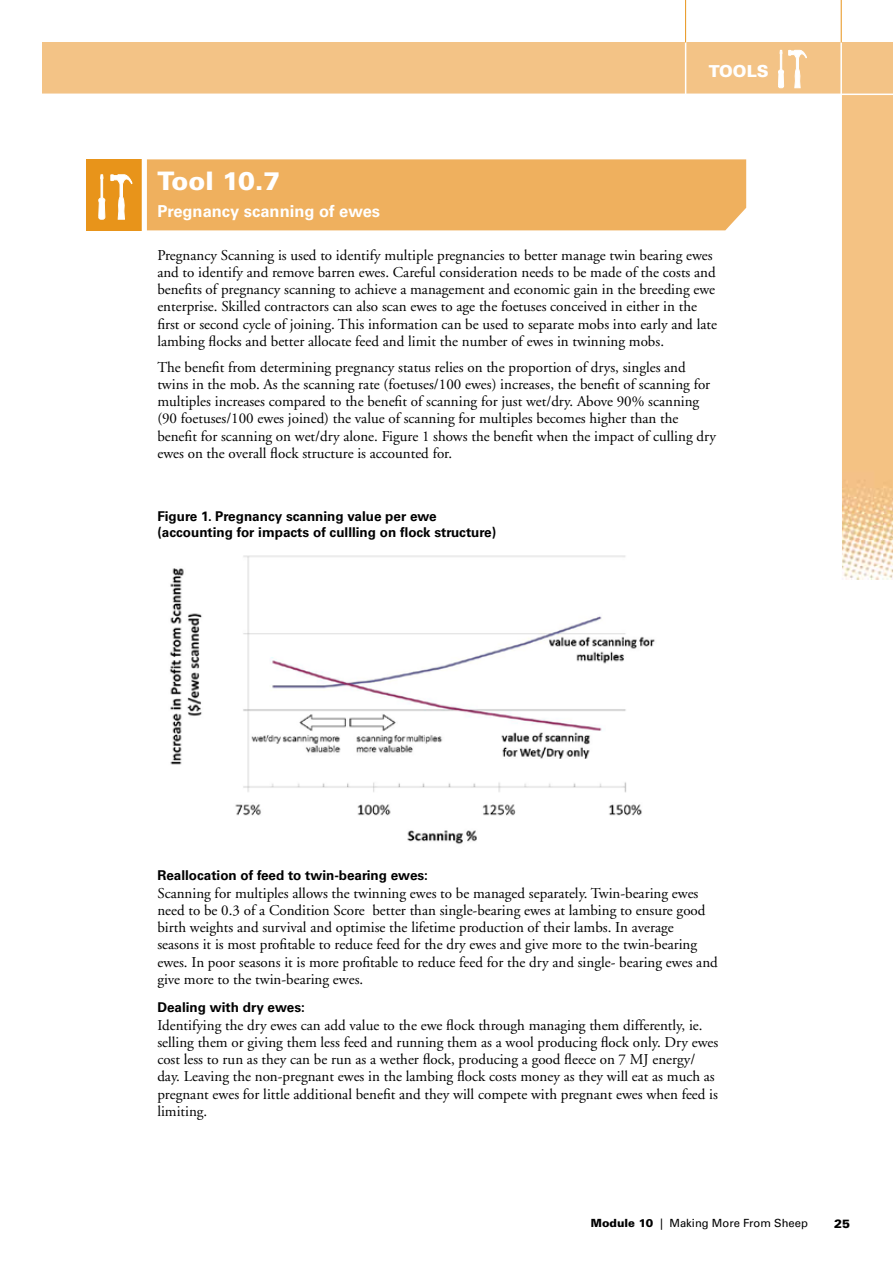
<style>
.page{position:relative;width:893px;height:1263px;background:#fff}
.page>*{position:absolute;margin:0;border:0;box-sizing:border-box;transform-origin:0 0}
.t1{font:900 25.5px "Univers";letter-spacing:-.03em;color:#fff}
.t2{font:700 16.5px "Univers";color:#fff}
.t3{font:900 16.5px "Univers";color:#fff}
.t4{font:15px/17.2px "Adobe Garamond";color:#000}
.t5{font:700 13.5px/15.8px "Univers";color:#000}
.t6{font:900 12px "Univers";color:#000}
.t7{font:11.25px "Univers";color:#000}
.s1{font-weight:900}
</style>
<div class="page">
<img style="left:842px;top:95px;width:51px;height:485px">
<div style="left:43px;top:43px;width:850px;height:51px;background:#f3c386"></div>
<hr style="left:685px;top:42px;width:1px;height:54px;background:#fff">
<hr style="left:840px;top:39px;width:2px;height:538px;background:#fff">
<hr style="left:841px;top:0;width:1px;height:43px;background:#e8941a">
<hr style="left:685px;top:0;width:1px;height:43px;background:#e8941a">
<svg style="left:778px;top:50px;width:29px;height:38px"></svg>
<div style="left:86px;top:159px;width:59px;height:71px;background:#e8941a"></div>
<svg style="left:111px;top:174px;width:21px;height:46px"></svg>
<svg style="left:98px;top:174px;width:7px;height:46px"></svg>
<div style="left:147px;top:159px;width:599px;height:71px;background:#efb05e"></div>
<div style="left:142px;top:157px;width:5px;height:77px;background:#fff"></div>
<img style="left:169px;top:555px;width:486px;height:289px">
<p class="t3" style="left:709px;top:61px;width:61px">TOOLS</p>
<h1 class="t1" style="left:157px;top:165px;width:125px">Tool 10.7</h1>
<p class="t2" style="left:157px;top:201px;width:224px">Pregnancy scanning of ewes</p>
<p class="t4" style="left:157px;top:247px;width:561px">Pregnancy Scanning is used to identify multiple pregnancies to better manage twin bearing ewes and to identify and remove barren ewes. Careful consideration needs to be made of the costs and benefits of pregnancy scanning to achieve a management and economic gain in the breeding ewe enterprise. Skilled contractors can also scan ewes to age the foetuses conceived in either in the first or second cycle of joining. This information can be used to separate mobs into early and late lambing flocks and better allocate feed and limit the number of ewes in twinning mobs.</p>
<p class="t4" style="left:157px;top:359px;width:560px">The benefit from determining pregnancy status relies on the proportion of drys, singles and twins in the mob. As the scanning rate (foetuses/100 ewes) increases, the benefit of scanning for multiples increases compared to the benefit of scanning for just wet/dry. Above 90% scanning (90 foetuses/100 ewes joined) the value of scanning for multiples becomes higher than the benefit for scanning on wet/dry alone. Figure 1 shows the benefit when the impact of culling dry ewes on the overall flock structure is accounted for.</p>
<p class="t5" style="left:157px;top:509px;width:340px">Figure 1. Pregnancy scanning value per ewe (accounting for impacts of cullling on flock structure)</p>
<p class="t5" style="left:157px;top:868px;width:272px">Reallocation of feed to twin-bearing ewes:</p>
<p class="t4" style="left:157px;top:884px;width:562px">Scanning for multiples allows the twinning ewes to be managed separately. Twin-bearing ewes need to be 0.3 of a Condition Score better than single-bearing ewes at lambing to ensure good birth weights and survival and optimise the lifetime production of their lambs. In average seasons it is most profitable to reduce feed for the dry ewes and give more to the twin-bearing ewes. In poor seasons it is more profitable to reduce feed for the dry and single- bearing ewes and give more to the twin-bearing ewes.</p>
<p class="t5" style="left:157px;top:1000px;width:149px">Dealing with dry ewes:</p>
<p class="t4" style="left:157px;top:1016px;width:562px">Identifying the dry ewes can add value to the ewe flock through managing them differently, ie. selling them or giving them less feed and running them as a wool producing flock only. Dry ewes cost less to run as they can be run as a wether flock, producing a good fleece on 7 MJ energy/ day. Leaving the non-pregnant ewes in the lambing flock costs money as they will eat as much as pregnant ewes for little additional benefit and they will compete with pregnant ewes when feed is limiting.</p>
<p class="t7" style="left:591px;top:1217px;width:219px"><span class="s1">Module 10</span> | Making More From Sheep</p>
<p class="t6" style="left:834px;top:1216px;width:18px">25</p>
</div>
